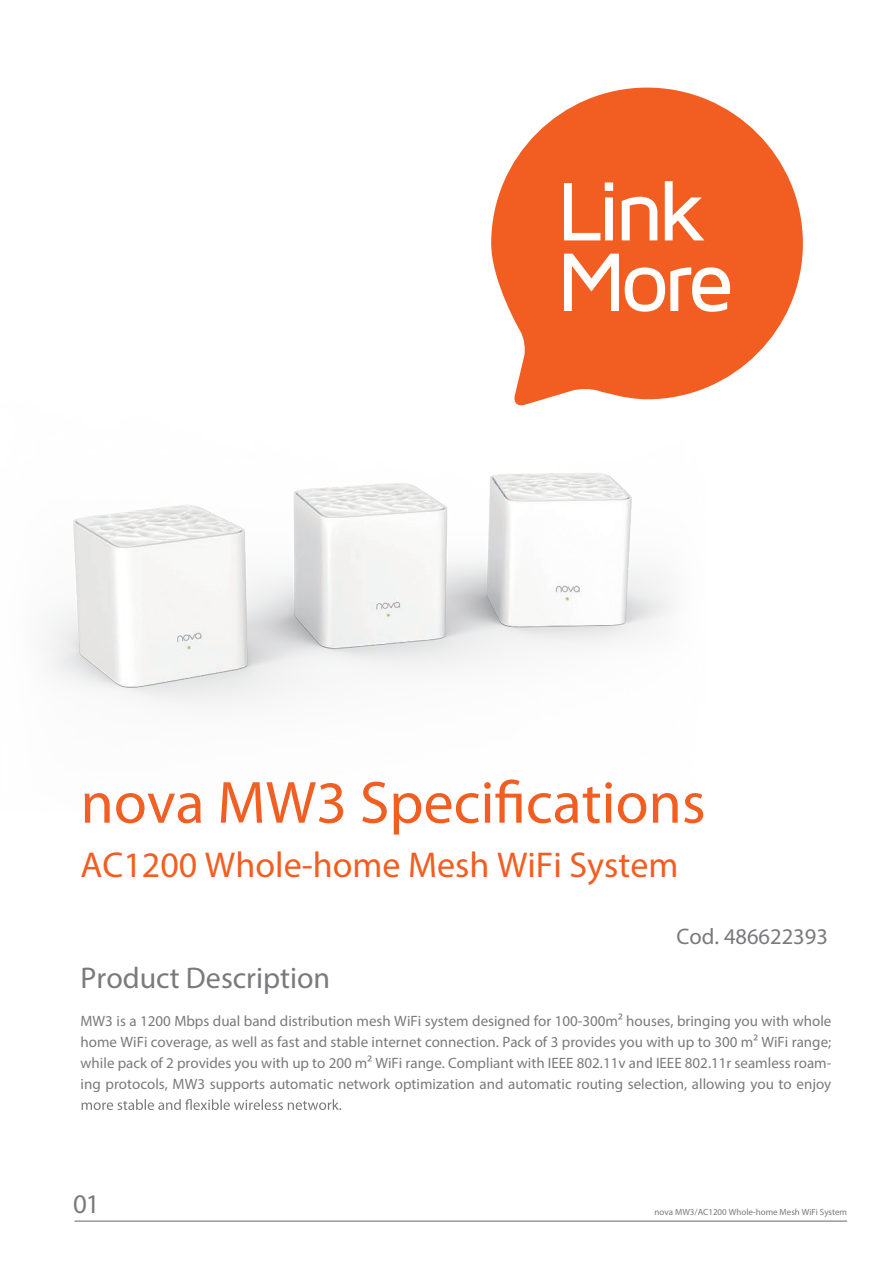
<style>
.page{position:relative;width:893px;height:1263px;background:#fff}
.page>*{position:absolute;margin:0;border:0;box-sizing:border-box;transform-origin:0 0}
.t1{font:36px "Myriad Pro";color:#f25e21}
.t2{font:30px "Myriad Pro";color:#7a7a7d}
.t3{font:27px "Myriad Pro";color:#7a7a7d}
.t4{font:22.5px "Myriad Pro";color:#7a7a7d}
.t5{font:15px/21px "Myriad Pro";color:#7a7a7d;text-align:justify}
.t6{font:9px "Myriad Pro";color:#7a7a7d}
</style>
<div class="page">
<svg style="left:491px;top:88px;width:312px;height:309px;fill:#f25e21"></svg>
<svg style="left:564px;top:182px;width:49px;height:58px"></svg>
<svg style="left:622px;top:197px;width:35px;height:43px"></svg>
<svg style="left:665px;top:181px;width:39px;height:59px"></svg>
<svg style="left:564px;top:254px;width:55px;height:57px"></svg>
<svg style="left:625px;top:267px;width:105px;height:45px"></svg>
<svg style="left:82px;top:1099px;width:259px;height:11px"></svg>
<hr style="left:74px;top:1221px;width:773px;height:1px;background:#656568">
<svg style="left:85px;top:811px;width:618px;height:23px"></svg>
<img style="left:47px;top:397px;width:656px;height:414px">
<h1 class="t1" style="left:81px;top:842px;width:599px">AC1200 Whole-home Mesh WiFi System</h1>
<h3 class="t4" style="left:676px;top:923px;width:153px">Cod. 486622393</h3>
<h2 class="t2" style="left:81px;top:960px;width:251px">Product Description</h2>
<p class="t5" style="left:81px;top:1010px;width:752px">MW3 is a 1200 Mbps dual band distribution mesh WiFi system designed for 100-300m² houses, bringing you with whole home WiFi coverage, as well as fast and stable internet connection. Pack of 3 provides you with up to 300 m² WiFi range; while pack of 2 provides you with up to 200 m² WiFi range. Compliant with IEEE 802.11v and IEEE 802.11r seamless roam&shy;ing protocols, MW3 supports automatic network optimization and automatic routing selection, allowing you to enjoy</p>
<h3 class="t3" style="left:73px;top:1187px;width:28px">01</h3>
<p class="t6" style="left:655px;top:1207px;width:194px">nova MW3/AC1200 Whole-home Mesh WiFi System</p>
</div>
